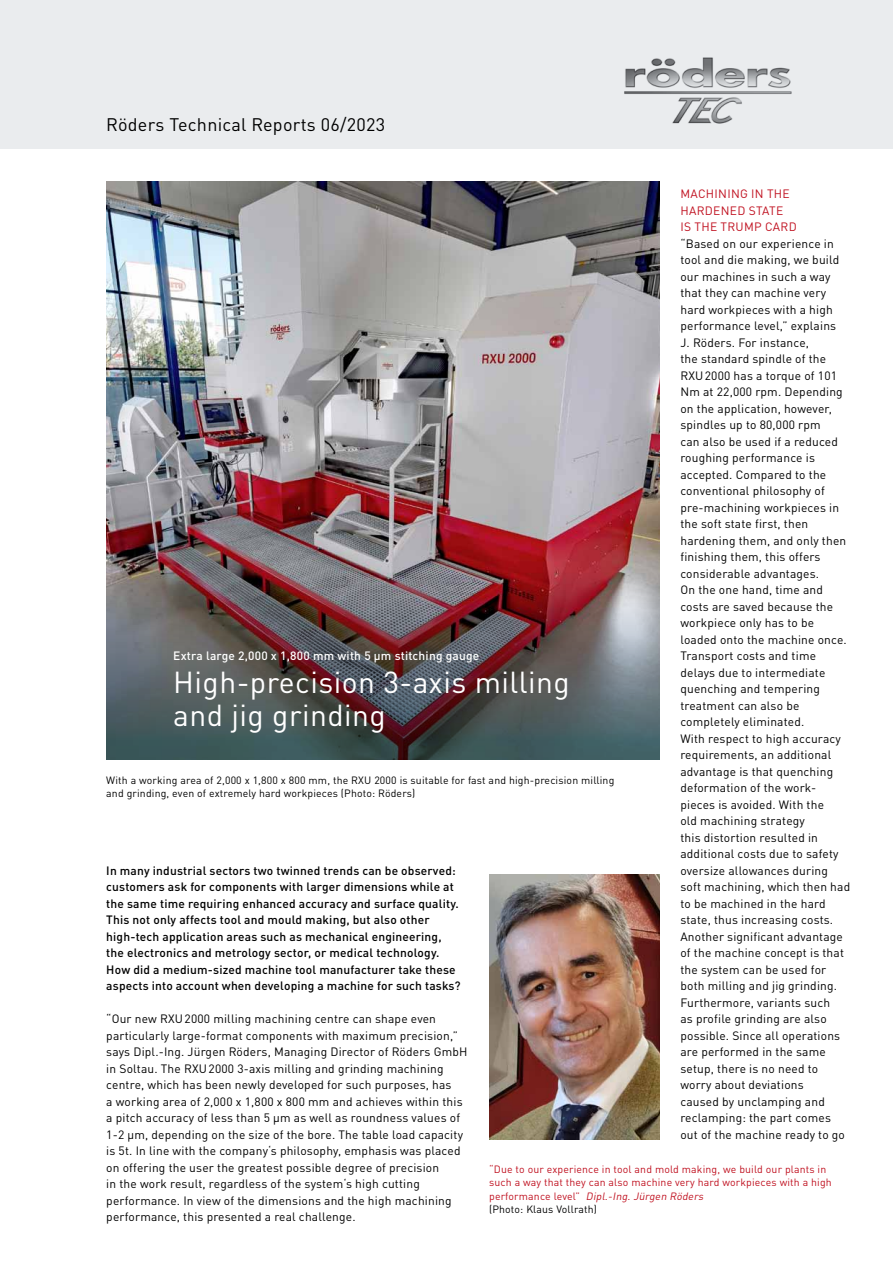
<style>
.page{position:relative;width:893px;height:1263px;background:#fff}
.page>*{position:absolute;margin:0;border:0;box-sizing:border-box;transform-origin:0 0}
.t1{font:30px/33px "DIN Pro";letter-spacing:.015em;color:#fff}
.t2{font:18px "DIN Pro";letter-spacing:.015em;color:#000}
.t3{font:12px/16.5px "DIN Pro";letter-spacing:.015em;color:#000}
.t4{font:500 12px/16.5px "DIN Pro";letter-spacing:.015em;color:#000}
.t5{font:500 12px "DIN Pro";letter-spacing:.015em;color:#fff}
.t6{font:12px/16.5px "DIN Pro";letter-spacing:.025em;color:#c01120}
.t7{font:10.5px/13.5px "DIN Pro";letter-spacing:.015em;color:#c01120}
.t8{font:10.5px/12.6px "DIN Pro";letter-spacing:.015em;color:#000}
.s1{font-style:italic}
.s2{color:#000}
</style>
<div class="page">
<div style="left:0;top:0;width:893px;height:149px;background:#eaecee"></div>
<img style="left:624px;top:57px;width:168px;height:67px">
<img style="left:106px;top:182px;width:553px;height:390px">
<img style="left:489px;top:875px;width:170px;height:264px">
<img style="left:106px;top:572px;width:553px;height:187px">
<h2 class="t2" style="left:106px;top:111px;width:280px">Röders Technical Reports 06/2023</h2>
<p class="t6" style="left:680px;top:185px;width:111px">Machining in the hard ened state isthe trump</p>
<p class="t6" style="left:765px;top:218px;width:24px">card</p>
<p class="t3" style="left:680px;top:234px;width:171px">“Based on our experience in tool and die making, we build our machines in such a way that they can machine very hard workpieces with a high performance level,” explains<br>J. Röders. For instance,<br>the standard spindle of the<br>RXU2000 has a torque of 101<br>N m at 22,000 rpm. Depending on the application, however, spindles up to 80,000 rpm<br>can also be used if a reduced roughing performance is accepted. Compared to the conventional philosophy of pre-machining workpieces in the soft state first, then hardening them, and only then finishing them, this offers considerable advantages.<br>On the one hand, time and costs are saved because the workpiece only has to be loaded onto the machine once.<br>Transport costs and time delays due to intermediate quenching and tempering treatment can also be completely eliminated.<br>With respect to high accuracy requirements, an additional advantage is that quenching deformation of the work&shy;pieces is avoided. With the<br>old machining strategy<br>this distortion resulted in additional costs due to safety oversize allowances during soft machining, which then had to be machined in the hard state, thus increasing costs.<br>Another significant advantage of the machine concept is that the system can be used for both milling and jig grinding.<br>Furthermore, variants such<br>as profile grinding are also possible. Since all operations are performed in the same setup, there is no need to worry about deviations<br>caused by unclamping and reclamping: the part comes out of the machine ready to go</p>
<p class="t7" style="left:489px;top:1161px;width:344px">“Due to our experience in tool and mold making, we build our plants in such a way that they can also machine very hard workpieces with a high p e rfo rm a n c e leve l” <span class="s1">Dipl.-Ing.Jürgen Röders<br></span><span class="s2">(Photo: Klaus Vollrath)</span></p>
<p class="t5" style="left:173px;top:646px;width:308px">Extra large 2,000 x 1,800 mm with 5 µm stitching gauge</p>
<h1 class="t1" style="left:173px;top:663px;width:398px">High-precision 3-axis milling and jig grinding</h1>
<p class="t8" style="left:106px;top:773px;width:510px">With a working area of 2,000 x 1,800 x 800 mm, the RXU 2000 is suitable for fast and high-precision milling and grinding, even of extremely hard workpieces (Photo: Röders)</p>
<p class="t4" style="left:106px;top:861px;width:356px">In many industrial sectors two twinned trends can be observed: customers ask for components with larger dimensions while at the same time requiring enhanced accuracy and surface quality.<br>This not only affects tool and mould making, but also other high-tech application areas such as mechanical engineering, the electronics and metrology sector, or medical technology.<br>How did a medium-sized machine tool manufacturer take these aspects into account when developing a machine for such tasks?</p>
<p class="t3" style="left:106px;top:1010px;width:363px">“Our new RXU2000 milling machining centre can shape even particularly large-format components with maximum precision,” says Dipl.-Ing. Jürgen Röders, Managing Director of Röders GmbH in Soltau. The RXU2000 3-axis milling and grinding machining centre, which has been newly developed for such purposes, has<br>a working area of 2,000 x 1,800 x 800 mm and achieves within this a pitch accuracy of less than 5 µm as well as roundness values of 1-2 µm, depending on the size of the bore. The table load capacity is 5t. In line with the company‘s philosophy, emphasis was placed on offering the user the greatest possible degree of precision<br>in the work result, regardless of the system‘s high cutting performance. In view of the dimensions and the high machining performance, this presented a real challenge.</p>
</div>
